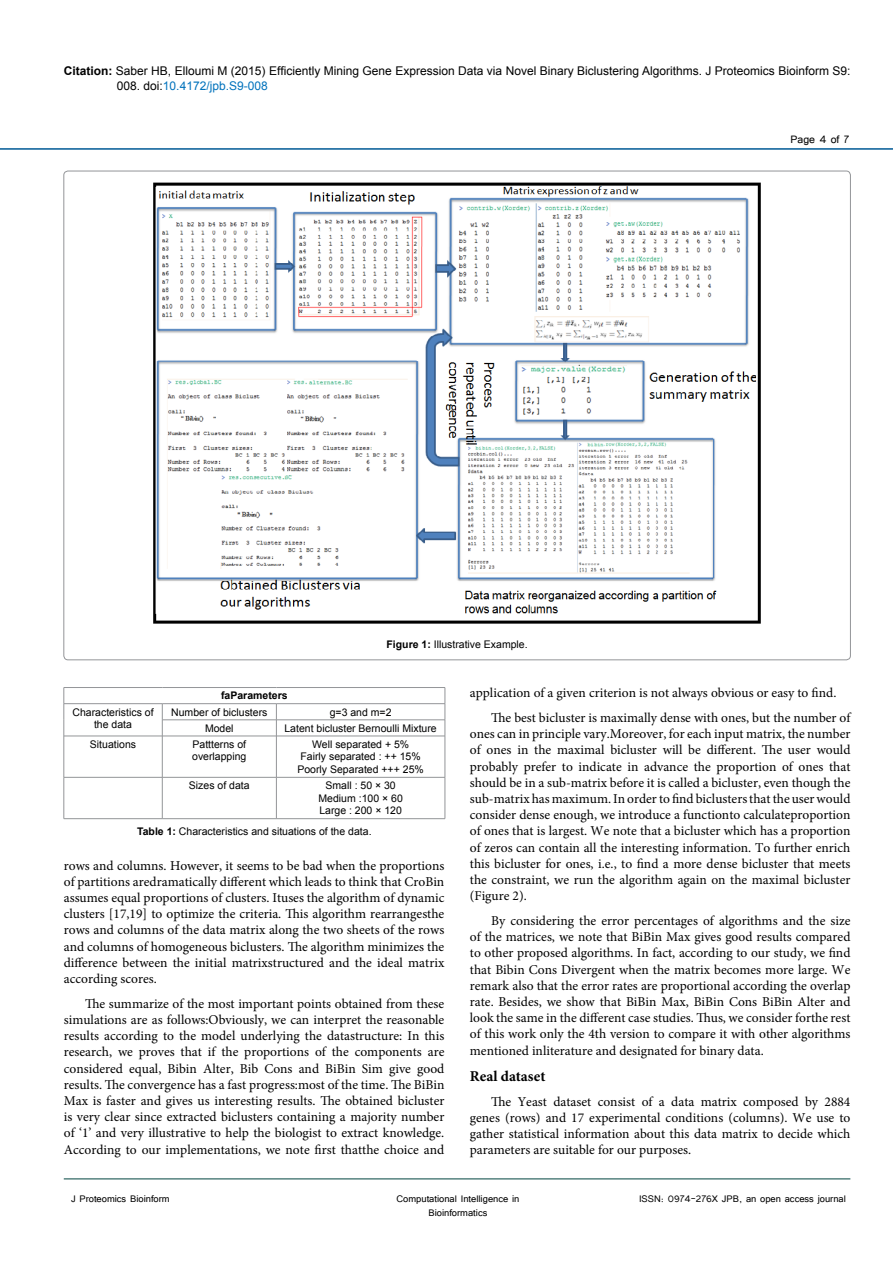
<style>
.page{position:relative;width:893px;height:1263px;background:#fff}
.page>*{position:absolute;margin:0;border:0;box-sizing:border-box;transform-origin:0 0}
.t1{font:700 15px "Minion Pro";letter-spacing:.005em;color:#000}
.t2{font:13.5px/16.2px "Minion Pro";color:#000;text-align:justify}
.t3{font:13.5px "Tunga";color:#000}
.t4{font:12px/15px "Arial";color:#000}
.t5{font:12px/14.4px "Tunga";color:#000;text-align:center}
.t6{font:10.5px/12.6px "Arial";color:#000;text-align:center}
.t7{font:700 10.5px "Arial";color:#000}
.s1{font-weight:700}
.s2{color:#0072bc}
</style>
<div class="page">
<hr style="left:0;top:148px;width:893px;height:2px;background:#005a96">
<hr style="left:64px;top:1179px;width:786px;height:1px;background:#004440">
<img style="left:153px;top:183px;width:608px;height:441px">
<hr style="left:64px;top:687px;width:98px;height:1px;background:#939598">
<hr style="left:162px;top:687px;width:114px;height:1px;background:#939598">
<hr style="left:276px;top:687px;width:169px;height:1px;background:#939598">
<hr style="left:64px;top:703px;width:98px;height:1px;background:#939598">
<hr style="left:162px;top:703px;width:114px;height:1px;background:#939598">
<hr style="left:276px;top:703px;width:169px;height:1px;background:#939598">
<svg style="left:64px;top:688px;width:1px;height:48px"></svg>
<hr style="left:162px;top:719px;width:114px;height:1px;background:#939598">
<svg style="left:162px;top:704px;width:1px;height:32px"></svg>
<hr style="left:276px;top:719px;width:169px;height:1px;background:#939598">
<svg style="left:276px;top:704px;width:1px;height:32px"></svg>
<svg style="left:445px;top:687px;width:1px;height:49px"></svg>
<hr style="left:64px;top:736px;width:98px;height:1px;background:#939598">
<hr style="left:64px;top:736px;width:1px;height:41px;background:#939598">
<hr style="left:162px;top:736px;width:114px;height:1px;background:#939598">
<hr style="left:162px;top:736px;width:1px;height:41px;background:#939598">
<hr style="left:276px;top:736px;width:169px;height:1px;background:#939598">
<hr style="left:276px;top:736px;width:1px;height:41px;background:#939598">
<hr style="left:445px;top:736px;width:1px;height:41px;background:#939598">
<hr style="left:64px;top:777px;width:98px;height:1px;background:#939598">
<hr style="left:64px;top:777px;width:1px;height:42px;background:#939598">
<hr style="left:162px;top:777px;width:114px;height:1px;background:#939598">
<hr style="left:162px;top:777px;width:1px;height:42px;background:#939598">
<hr style="left:276px;top:777px;width:169px;height:1px;background:#939598">
<hr style="left:276px;top:777px;width:1px;height:42px;background:#939598">
<hr style="left:445px;top:777px;width:1px;height:42px;background:#939598">
<hr style="left:64px;top:818px;width:98px;height:1px;background:#939598">
<hr style="left:162px;top:818px;width:114px;height:1px;background:#939598">
<hr style="left:276px;top:818px;width:169px;height:1px;background:#939598">
<p class="t4" style="left:117px;top:64px;width:735px;text-indent:-53px"><span class="s1">Citation:</span> Saber HB, Elloumi M (2015) Efficiently Mining Gene Expression Data via Novel Binary Biclustering Algorithms. J Proteomics Bioinform S9:<br>008. doi:<span class="s2">10.4172/jpb.S9-008</span></p>
<p class="t6" style="left:386px;top:638px;width:143px"><span class="s1">Figure 1:</span> Illustrative Example.</p>
<p class="t3" style="left:790px;top:131px;width:60px">Page 4 of 7</p>
<p class="t7" style="left:221px;top:689px;width:68px">faParameters</p>
<p class="t6" style="left:72px;top:706px;width:83px">Characteristics of the data</p>
<p class="t6" style="left:171px;top:706px;width:98px">Number of biclusters</p>
<p class="t6" style="left:330px;top:706px;width:63px">g=3 and m=2</p>
<p class="t6" style="left:205px;top:722px;width:30px">Model</p>
<p class="t6" style="left:284px;top:722px;width:154px">Latent bicluster Bernoulli Mixture</p>
<p class="t6" style="left:90px;top:738px;width:48px">Situations</p>
<p class="t6" style="left:192px;top:738px;width:56px;text-align:left">Pattterns of overlapping</p>
<p class="t6" style="left:297px;top:738px;width:128px">Well separated + 5%<br>Fairly separated : ++ 15%<br>Poorly Separated +++ 25%</p>
<p class="t6" style="left:189px;top:779px;width:62px">Sizes of data</p>
<p class="t6" style="left:318px;top:779px;width:86px">Small : 50 × 30<br>Medium :100 × 60<br>Large : 200 × 120</p>
<p class="t6" style="left:137px;top:825px;width:236px"><span class="s1">Table 1:</span> Characteristics and situations of the data.</p>
<p class="t2" style="left:64px;top:857px;width:382px">rows and columns. However, it seems to be bad when the proportions of partitions aredramatically different which leads to think that CroBin assumes equal proportions of clusters. Ituses the algorithm of dynamic clusters [17,19] to optimize the criteria. This algorithm rearrangesthe rows and columns of the data matrix along the two sheets of the rows and columns of homogeneous biclusters. The algorithm minimizes the difference between the initial matrixstructured and the ideal matrix according scores.</p>
<p class="t2" style="left:64px;top:995px;width:382px;text-indent:21px">The summarize of the most important points obtained from these simulations are as follows:Obviously, we can interpret the reasonable results according to the model underlying the datastructure: In this research, we proves that if the proportions of the components are considered equal, Bibin Alter, Bib Cons and BiBin Sim give good results. The convergence has a fast progress:most of the time. The BiBin Max is faster and gives us interesting results. The obtained bicluster is very clear since extracted biclusters containing a majority number of ‘1’ and very illustrative to help the biologist to extract knowledge.<br>According to our implementations, we note first thatthe choice and</p>
<p class="t2" style="left:491px;top:681px;width:361px;line-height:24.8px;text-indent:-21px">application of a given criterion is not always obvious or easy to find.<br>The best bicluster is maximally dense with ones, but the number of</p>
<p class="t2" style="left:470px;top:726px;width:382px">ones can in principle vary.Moreover, for each input matrix, the number of ones in the maximal bicluster will be different. The user would probably prefer to indicate in advance the proportion of ones that should be in a sub-matrix before it is called a bicluster, even though the sub-matrix has maximum. In order to find biclusters that the user would consider dense enough, we introduce a functionto calculateproportion of ones that is largest. We note that a bicluster which has a proportion of zeros can contain all the interesting information. To further enrich this bicluster for ones, i.e., to find a more dense bicluster that meets the constraint, we run the algorithm again on the maximal bicluster (Figure 2).</p>
<p class="t2" style="left:470px;top:912px;width:382px;text-indent:21px">By considering the error percentages of algorithms and the size of the matrices, we note that BiBin Max gives good results compared to other proposed algorithms. In fact, according to our study, we find that Bibin Cons Divergent when the matrix becomes more large. We remark also that the error rates are proportional according the overlap rate. Besides, we show that BiBin Max, BiBin Cons BiBin Alter and look the same in the different case studies. Thus, we consider forthe rest of this work only the 4th version to compare it with other algorithms mentioned inliterature and designated for binary data.</p>
<p class="t1" style="left:470px;top:1066px;width:77px">Real dataset</p>
<p class="t2" style="left:470px;top:1093px;width:382px;text-indent:21px">The Yeast dataset consist of a data matrix composed by 2884 genes (rows) and 17 experimental conditions (columns). We use to gather statistical information about this data matrix to decide which parameters are suitable for our purposes.</p>
<p class="t5" style="left:71px;top:1190px;width:100px">J Proteomics Bioinform</p>
<p class="t5" style="left:639px;top:1190px;width:208px">ISSN: 0974-276X JPB, an open access journal</p>
<p class="t5" style="left:396px;top:1190px;width:124px">Computational Intelligence in<br>Bioinformatics</p>
</div>
